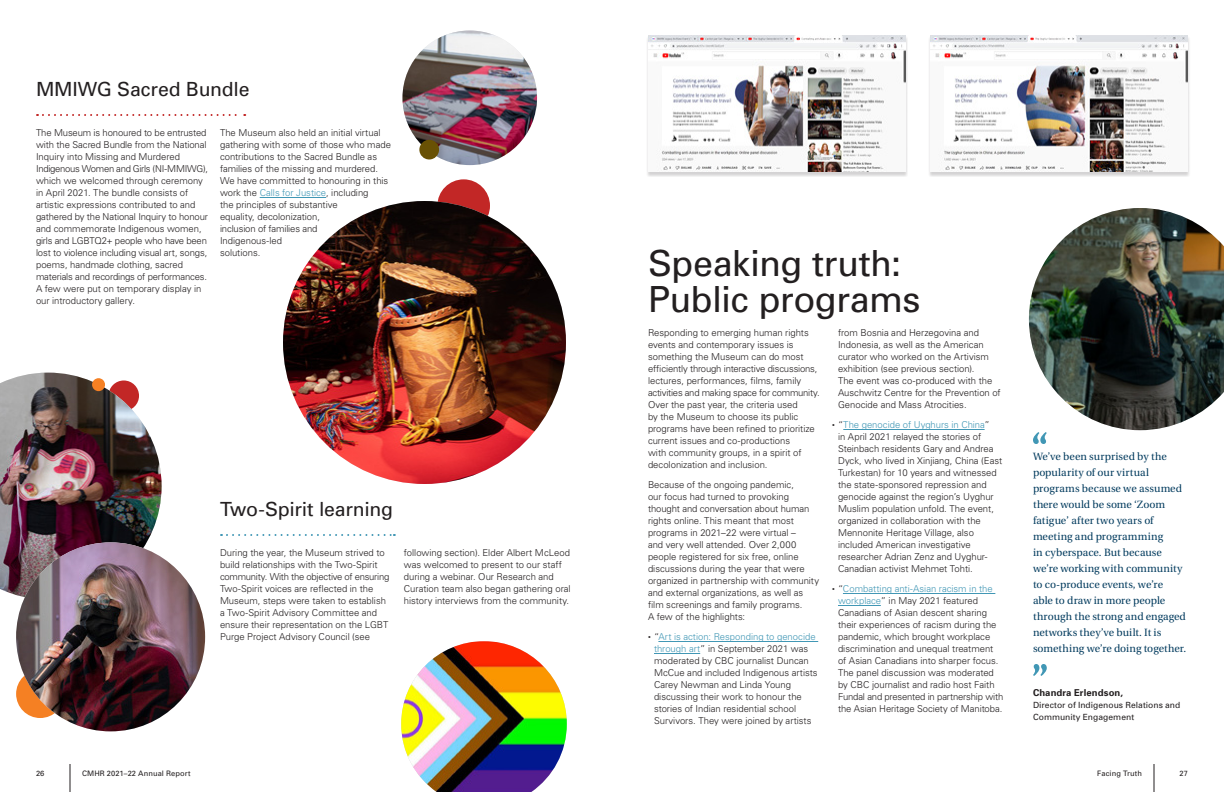
<style>
.page{position:relative;width:1224px;height:792px;background:#fff}
.page>*{position:absolute;margin:0;border:0;box-sizing:border-box;transform-origin:0 0}
.t1{font:36px/36px "Univers";letter-spacing:-.015em;color:#231f20}
.t2{font:19.5px "Univers";letter-spacing:-.01em;color:#231f20}
.t3{font:10.5px/16px "Utopia";color:#003a5d}
.t4{font:300 9.5px/12px "Univers";letter-spacing:-.005em;color:#231f20}
.t5{font:700 9.5px "Univers";letter-spacing:.01em;color:#231f20}
.t6{font:8.5px/12px "Univers";letter-spacing:.005em;color:#231f20}
.t7{font:7.5px "Univers";letter-spacing:.015em;color:#231f20}
.s1{color:#4197b5}
.s2{font-size:5.5px}
</style>
<div class="page">
<div style="left:16px;top:670px;width:48px;height:48px;background:#f58023;border-radius:50%"></div>
<svg style="left:37px;top:114px;width:208px;height:2px"></svg>
<hr style="left:260px;top:197px;width:66px;height:1px;background:#4197b5">
<div style="left:437px;top:179px;width:53px;height:53px;background:#c22726;border-radius:50%"></div>
<hr style="left:658px;top:641px;width:160px;height:1px;background:#4197b5">
<hr style="left:654px;top:653px;width:46px;height:1px;background:#4197b5">
<hr style="left:843px;top:429px;width:142px;height:1px;background:#4197b5">
<hr style="left:843px;top:593px;width:152px;height:1px;background:#4197b5">
<hr style="left:838px;top:605px;width:43px;height:1px;background:#4197b5">
<svg style="left:1033px;top:432px;width:14px;height:12px"></svg>
<svg style="left:1033px;top:664px;width:14px;height:12px"></svg>
<img style="left:283px;top:201px;width:283px;height:283px;border-radius:142px">
<img style="left:0;top:373px;width:162px;height:227px">
<img style="left:16px;top:542px;width:189px;height:189px;border-radius:95px">
<img style="left:1029px;top:208px;width:195px;height:222px">
<img style="left:402px;top:31px;width:135px;height:134px;border-radius:67px">
<div style="left:419px;top:140px;width:20px;height:20px;background:#695104;border-radius:50%"></div>
<div style="left:92px;top:378px;width:13px;height:13px;background:#f58023;border-radius:50%"></div>
<img style="left:401px;top:641px;width:166px;height:151px">
<svg style="left:221px;top:534px;width:174px;height:2px"></svg>
<div style="left:646px;top:35px;width:262px;height:142px;background:#231f20;opacity:.2"></div>
<img style="left:648px;top:35px;width:258px;height:137px">
<div style="left:929px;top:35px;width:262px;height:142px;background:#231f20;opacity:.2"></div>
<img style="left:930px;top:35px;width:258px;height:137px">
<svg style="left:70px;top:764px;width:1px;height:28px"></svg>
<svg style="left:1154px;top:764px;width:1px;height:28px"></svg>
<h2 class="t2" style="left:36px;top:77px;width:215px">MMIWG Sacred Bundle</h2>
<p class="t4" style="left:36px;top:126px;width:174px">The Museum is honoured to be entrusted with the Sacred Bundle from the National Inquiry into Missing and Murdered Indigenous Women and Girls (NI-MMIWG), which we welcomed through ceremony in April 2021. The bundle consists of artistic expressions contributed to and gathered by the National Inquiry to honour and commemorate Indigenous women, girls and LGBTQ2+ people who have been lost to violence including visual art, songs, poems, handmade clothing, sacred materials and recordings of performances.<br>A few were put on temporary display in our introductory gallery.</p>
<p class="t4" style="left:220px;top:126px;width:173px">The Museum also held an initial virtual gathering with some of those who made contributions to the Sacred Bundle as families of the missing and murdered.<br>We have committed to honouring in this work the <span class="s1">Calls for Justice</span>, including<br>the principles of substantive<br>equality, decolonization,<br>inclusion of families and<br>Indigenous-led<br>solutions.</p>
<h2 class="t2" style="left:220px;top:497px;width:175px">Two-Spirit learning</h2>
<p class="t4" style="left:220px;top:546px;width:171px">During the year, the Museum strived to build relationships with the Two-Spirit community. With the objective of ensuring Two-Spirit voices are reflected in the Museum, steps were taken to establish a Two-Spirit Advisory Committee and ensure their representation on the LGBT Purge Project Advisory Council (see</p>
<p class="t4" style="left:404px;top:546px;width:168px">following section). Elder Albert McLeod was welcomed to present to our staff during a webinar. Our Research and Curation team also began gathering oral history interviews from the community.</p>
<h1 class="t1" style="left:648px;top:245px;width:274px">Speaking truth:<br>Public programs</h1>
<p class="t4" style="left:648px;top:326px;width:173px">Responding to emerging human rights events and contemporary issues is something the Museum can do most efficiently through interactive discussions, lectures, performances, films, family activities and making space for community.<br>Over the past year, the criteria used<br>by the Museum to choose its public programs have been refined to prioritize current issues and co-productions<br>with community groups, in a spirit of decolonization and inclusion.</p>
<p class="t4" style="left:648px;top:478px;width:173px">Because of the ongoing pandemic,<br>our focus had turned to provoking thought and conversation about human rights online. This meant that most programs in 2021–22 were virtual –<br>and very well attended. Over 2,000 people registered for six free, online discussions during the year that were organized in partnership with community and external organizations, as well as film screenings and family programs.<br>A few of the highlights:</p>
<p class="t4" style="left:654px;top:630px;width:165px;text-indent:-6px"><span class="s2">•</span> “<span class="s1">Art is action: Responding to genocide through art</span>” in September 2021 was moderated by CBC journalist Duncan McCue and included Indigenous artists Carey Newman and Linda Young discussing their work to honour the stories of Indian residential school Survivors. They were joined by artists</p>
<p class="t4" style="left:838px;top:326px;width:164px">from Bosnia and Herzegovina and Indonesia, as well as the American curator who worked on the Artivism exhibition (see previous section).<br>The event was co-produced with the Auschwitz Centre for the Prevention of Genocide and Mass Atrocities.</p>
<p class="t4" style="left:838px;top:418px;width:166px;text-indent:-6px"><span class="s2">•</span> “<span class="s1">The genocide of Uyghurs in China</span>”<br>in April 2021 relayed the stories of Steinbach residents Gary and Andrea Dyck, who lived in Xinjiang, China (East Turkestan) for 10 years and witnessed the state-sponsored repression and genocide against the region’s Uyghur Muslim population unfold. The event, organized in collaboration with the Mennonite Heritage Village, also included American investigative researcher Adrian Zenz and Uyghur-Canadian activist Mehmet Tohti.</p>
<p class="t4" style="left:838px;top:582px;width:167px;text-indent:-6px"><span class="s2">•</span> “<span class="s1">Combatting anti-Asian racism in the workplace</span>” in May 2021 featured Canadians of Asian descent sharing their experiences of racism during the pandemic, which brought workplace discrimination and unequal treatment of Asian Canadians into sharper focus.<br>The panel discussion was moderated by CBC journalist and radio host Faith Fundal and presented in partnership with the Asian Heritage Society of Manitoba.</p>
<p class="t3" style="left:1033px;top:449px;width:155px">We’ve been surprised by the popularity of our virtual programs because we assumed there would be some ‘Zoom fatigue’ after two years of meeting and programming<br>in cyberspace. But because we’re working with community to co-produce events, we’re<br>able to draw in more people through the strong and engaged networks they’ve built. It is something we’re doing together.</p>
<p class="t5" style="left:1033px;top:687px;width:92px">Chandra Erlendson,</p>
<p class="t6" style="left:1033px;top:699px;width:149px">Director of Indigenous Relations and<br>Community Engagement</p>
<p class="t7" style="left:36px;top:769px;width:10px">26</p>
<p class="t7" style="left:82px;top:769px;width:110px">CMHR 2021–22 Annual Report</p>
<p class="t7" style="left:1097px;top:769px;width:46px">Facing Truth</p>
<p class="t7" style="left:1180px;top:769px;width:10px">27</p>
</div>
